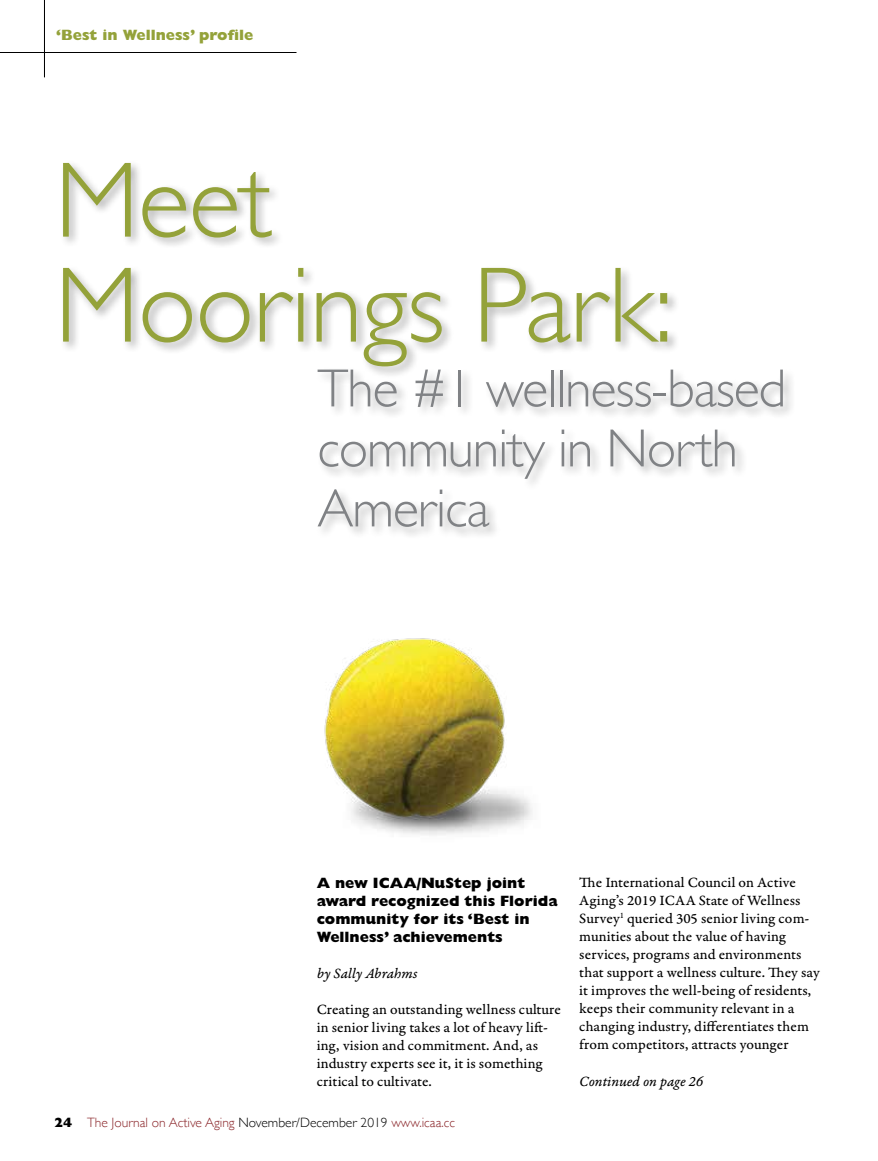
<style>
.page{position:relative;width:878px;height:1161px;background:#fff}
.page>*{position:absolute;margin:0;border:0;box-sizing:border-box;transform-origin:0 0}
.t1{font:300 108px/105px "Gill Sans";letter-spacing:-.01em;color:#94a23a}
.t2{font:300 54px/60px "Gill Sans";letter-spacing:-.02em;color:#808285}
.t3{font:15px/18px "Garamond Premr Pro Capt";letter-spacing:.005em;color:#000}
.t4{font:800 15px/18px "Gill Sans";color:#000}
.t5{font:15px "Garamond Premr Pro It Capt";letter-spacing:-.005em;color:#000}
.t6{font:800 15px "Gill Sans";color:#94a23a}
.t7{font:300 13.5px "Gill Sans";color:#8a2529}
.s1{font-weight:800;color:#000}
.s2{color:#000}
</style>
<div class="page">
<hr style="left:0;top:52px;width:296px;height:1px;background:#000">
<hr style="left:44px;top:0;width:1px;height:77px;background:#000">
<div style="left:59px;top:160px;width:736px;height:380px;background:#000;opacity:.3"></div>
<img style="left:324px;top:638px;width:208px;height:197px">
<p class="t6" style="left:56px;top:26px;width:199px">‘Best in Wellness’ profile</p>
<h1 class="t1" style="left:55px;top:144px;width:620px">Meet<br>Moorings Park:</h1>
<h2 class="t2" style="left:317px;top:356px;width:470px">The #1 wellness-based community in North<br>America</h2>
<p class="t4" style="left:316px;top:874px;width:242px">A new ICAA/NuStep joint award recognized this Florida community for its ‘Best in<br>Wellness’ achievements</p>
<p class="t5" style="left:316px;top:964px;width:102px">by Sally Abrahms</p>
<p class="t3" style="left:316px;top:1000px;width:246px">Creating an outstanding wellness culture in senior living takes a lot of heavy lift&shy;ing, vision and commitment. And, as industry experts see it, it is something critical to cultivate.</p>
<p class="t7" style="left:54px;top:1111px;width:402px"><span class="s1">24</span> The Journal on Active Aging <span class="s2">November/December 2019</span> www.icaa.cc</p>
<p class="t3" style="left:579px;top:874px;width:242px">The International Council on Active Aging’s 2019 ICAA State of Wellness Survey<sup>1</sup> queried 305 senior living com&shy;munities about the value of having services, programs and environments that support a wellness culture. They say it improves the well-being of residents, keeps their community relevant in a changing industry, differentiates them from competitors, attracts younger</p>
<p class="t5" style="left:579px;top:1073px;width:125px">Continued on page 26</p>
</div>
